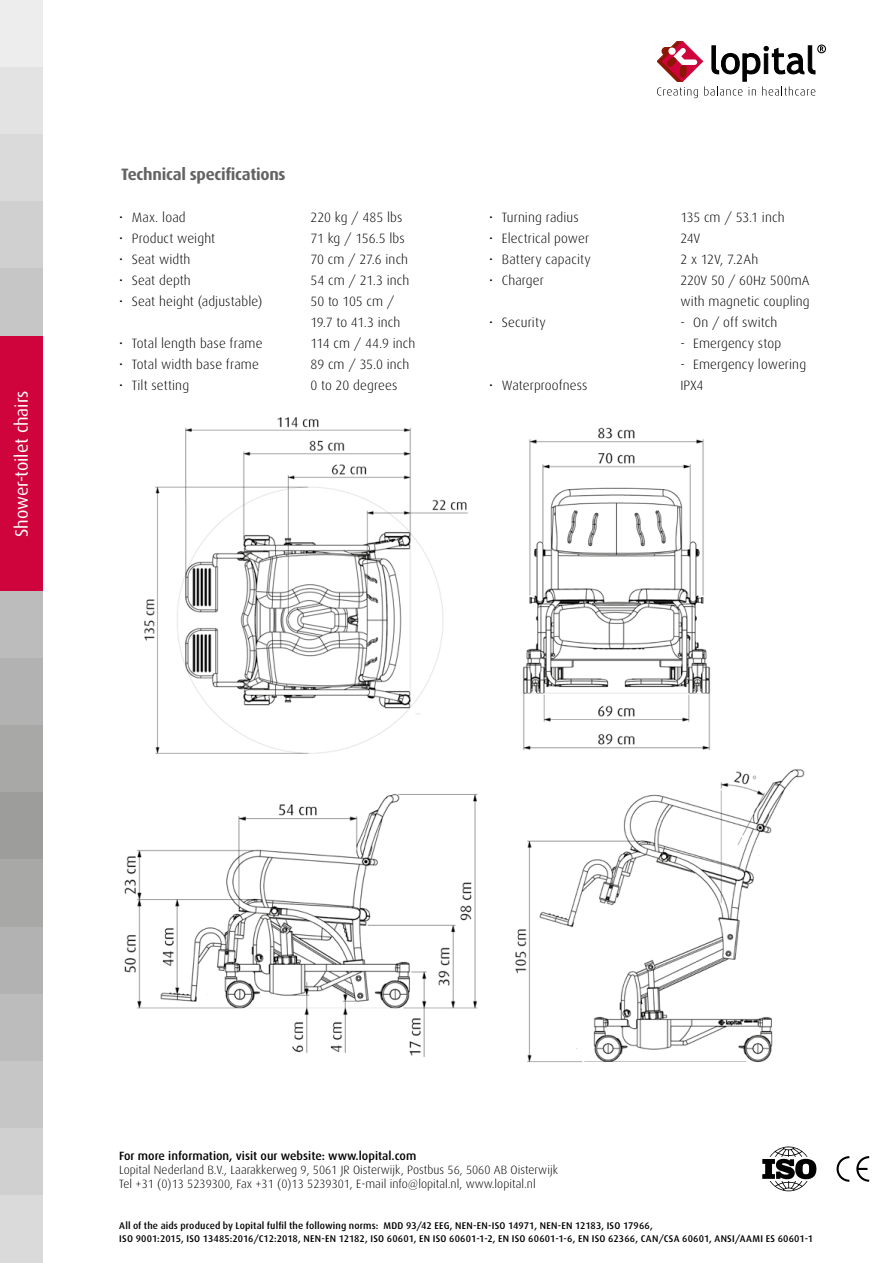
<style>
.page{position:relative;width:893px;height:1263px;background:#fff}
.page>*{position:absolute;margin:0;border:0;box-sizing:border-box;transform-origin:0 0}
.t1{font:18px "Dax";letter-spacing:-.005em;color:#fff}
.t2{font:700 16.5px "Dax";letter-spacing:-.015em;color:#646363}
.t3{font:300 13.5px/21px "Dax";letter-spacing:.01em;color:#000}
.t4{font:300 12px/14.2px "Dax";color:#000}
.t5{font:500 12px "Dax";color:#000}
.t6{font:500 9.75px/12.8px "Dax";letter-spacing:.015em;color:#000}
</style>
<div class="page">
<svg style="left:657px;top:41px;width:169px;height:57px"></svg>
<svg style="left:836px;top:1156px;width:34px;height:26px"></svg>
<svg style="left:762px;top:1146px;width:54px;height:45px"></svg>
<div style="left:0;top:336px;width:43px;height:255px;background:#d0043c"></div>
<div style="left:0;top:0;width:43px;height:67px;background:#ededed"></div>
<div style="left:0;top:67px;width:43px;height:67px;background:#e3e3e3"></div>
<div style="left:0;top:134px;width:43px;height:68px;background:#dadada"></div>
<div style="left:0;top:202px;width:43px;height:67px;background:#d0d0d0"></div>
<div style="left:0;top:269px;width:43px;height:67px;background:#c6c6c6"></div>
<div style="left:0;top:591px;width:43px;height:67px;background:#bcbcbc"></div>
<div style="left:0;top:658px;width:43px;height:67px;background:#b3b2b2"></div>
<div style="left:0;top:725px;width:43px;height:68px;background:#a8a8a7"></div>
<div style="left:0;top:793px;width:43px;height:67px;background:#9d9d9c"></div>
<div style="left:0;top:860px;width:43px;height:67px;background:#a8a8a7"></div>
<div style="left:0;top:927px;width:43px;height:67px;background:#b3b2b2"></div>
<div style="left:0;top:994px;width:43px;height:67px;background:#bcbcbc"></div>
<div style="left:0;top:1061px;width:43px;height:67px;background:#c6c6c6"></div>
<div style="left:0;top:1128px;width:43px;height:68px;background:#d0d0d0"></div>
<div style="left:0;top:1196px;width:43px;height:67px;background:#dadada"></div>
<img style="left:515px;top:769px;width:290px;height:294px">
<img style="left:144px;top:417px;width:324px;height:337px">
<img style="left:522px;top:427px;width:189px;height:323px">
<img style="left:124px;top:794px;width:354px;height:263px">
<h1 class="t1" style="left:12px;top:537px;width:148px;rotate:-90deg">Shower-toilet chairs</h1>
<p class="t2" style="left:121px;top:165px;width:166px">Technical specifications</p>
<p class="t3" style="left:119px;top:207px;width:68px">• Max. load</p>
<p class="t3" style="left:310px;top:207px;width:94px">220 kg / 485 lbs</p>
<p class="t3" style="left:119px;top:228px;width:98px">• Product weight</p>
<p class="t3" style="left:310px;top:228px;width:96px">71 kg / 156.5 lbs</p>
<p class="t3" style="left:119px;top:249px;width:73px">• Seat width</p>
<p class="t3" style="left:310px;top:249px;width:99px">70 cm / 27.6 inch</p>
<p class="t3" style="left:119px;top:270px;width:73px">• Seat depth</p>
<p class="t3" style="left:310px;top:270px;width:101px">54 cm / 21.3 inch</p>
<p class="t3" style="left:119px;top:291px;width:145px">• Seat height (adjustable)</p>
<p class="t3" style="left:310px;top:291px;width:92px">50 to 105 cm /<br>19.7 to 41.3 inch</p>
<p class="t3" style="left:119px;top:333px;width:145px">• Total length base frame</p>
<p class="t3" style="left:310px;top:333px;width:106px">114 cm / 44.9 inch</p>
<p class="t3" style="left:119px;top:354px;width:141px">• Total width base frame</p>
<p class="t3" style="left:310px;top:354px;width:101px">89 cm / 35.0 inch</p>
<p class="t3" style="left:119px;top:375px;width:72px">• Tilt setting</p>
<p class="t3" style="left:310px;top:375px;width:88px">0 to 20 degrees</p>
<p class="t3" style="left:489px;top:207px;width:91px">• Turning radius</p>
<p class="t3" style="left:680px;top:207px;width:106px">135 cm / 53.1 inch</p>
<p class="t3" style="left:489px;top:228px;width:102px">• Electrical power</p>
<p class="t3" style="left:680px;top:228px;width:22px">24V</p>
<p class="t3" style="left:489px;top:249px;width:103px">• Battery capacity</p>
<p class="t3" style="left:680px;top:249px;width:79px">2 x 12V, 7.2Ah</p>
<p class="t3" style="left:489px;top:270px;width:56px">• Charger</p>
<p class="t3" style="left:680px;top:270px;width:131px">220V 50 / 60Hz 500mA with magnetic coupling</p>
<p class="t3" style="left:489px;top:312px;width:58px">• Security</p>
<p class="t3" style="left:680px;top:312px;width:98px">- On / off switch</p>
<p class="t3" style="left:680px;top:333px;width:102px">- Emergency stop</p>
<p class="t3" style="left:680px;top:354px;width:127px">- Emergency lowering</p>
<p class="t3" style="left:489px;top:375px;width:100px">• Waterproofness</p>
<p class="t3" style="left:680px;top:375px;width:25px">IPX4</p>
<p class="t5" style="left:119px;top:1149px;width:299px">For more information, visit our website: www.lopital.com</p>
<p class="t4" style="left:119px;top:1163px;width:440px">Lopital Nederland B.V., Laarakkerweg 9, 5061 JR Oisterwijk, Postbus 56, 5060 AB Oisterwijk<br>Tel +31 (0)13 5239300, Fax +31 (0)13 5239301, E-mail info@lopital.nl, www.lopital.nl</p>
<p class="t6" style="left:119px;top:1219px;width:695px">All of the aids produced by Lopital fulfil the following norms: MDD 93/42 EEG, NEN-EN-ISO 14971, NEN-EN 12183, ISO 17966,<br>ISO 9001:2015, ISO 13485:2016/C12:2018, NEN-EN 12182, ISO 60601, EN ISO 60601-1-2, EN ISO 60601-1-6, EN ISO 62366, CAN/CSA 60601, ANSI/AAMI ES 60601-1</p>
</div>
